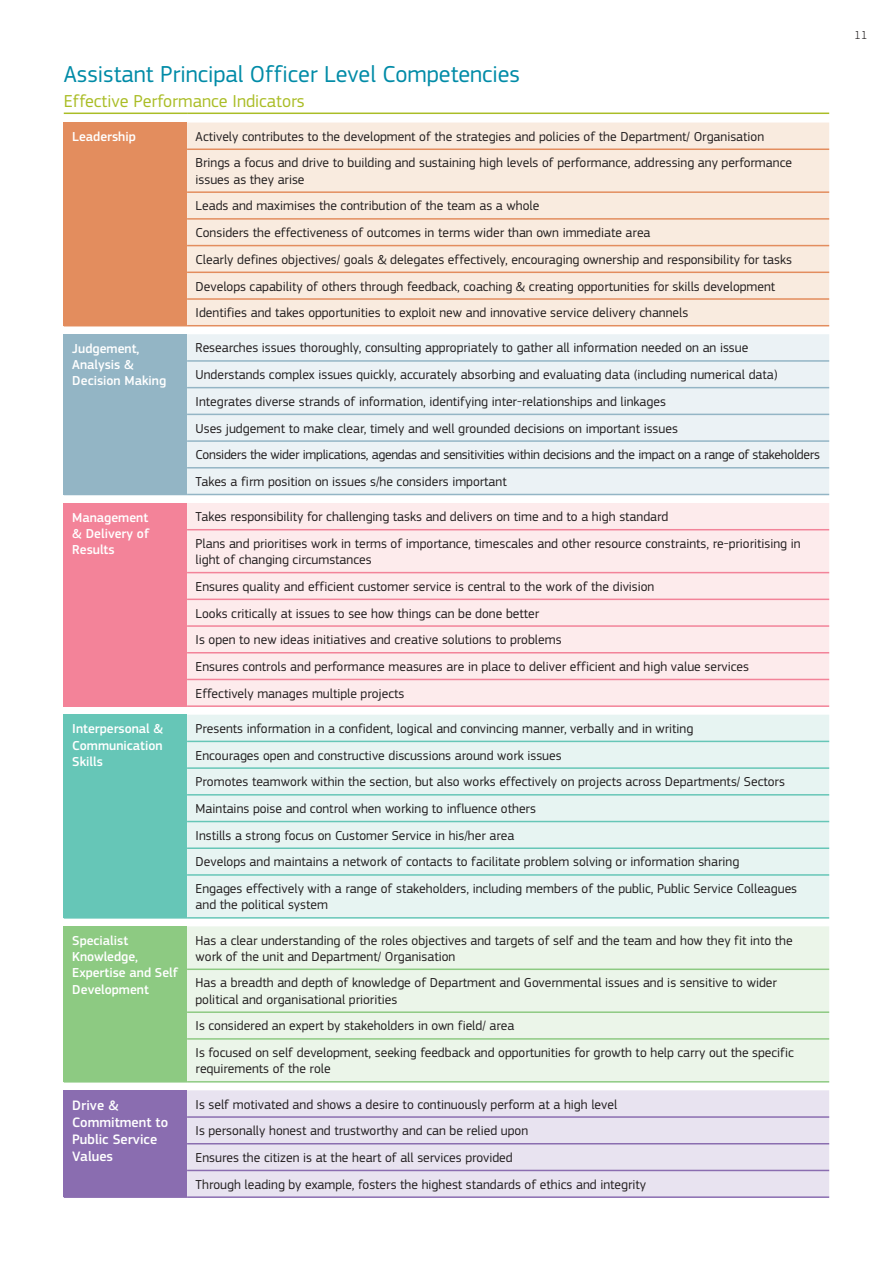
<style>
.page{position:relative;width:893px;height:1263px;background:#fff}
.page>*{position:absolute;margin:0;border:0;box-sizing:border-box;transform-origin:0 0}
.Competency_head{font:24px "EC Square Sans Pro";color:#008ba7}
.table_heading{font:18px "EC Square Sans Pro";color:#aabd26}
.table_left{font:500 14.25px/17.1px "EC Square Sans Pro";color:#fff}
.table_body{font:13.5px/16.2px "EC Square Sans Pro";color:#231f20}
.table_left-2{font:500 13.5px/16.2px "EC Square Sans Pro";color:#fff}
.table_body-2{font:13.5px "EC Square Sans Pro";letter-spacing:-.02em;color:#231f20}
.t1{font:300 12px "EC Square Sans Pro";color:#231f20}
</style>
<div class="page">
<svg style="left:64px;top:112px;width:765px;height:11px"></svg>
<div style="left:64px;top:123px;width:123px;height:203px;background:#e38d5e"></div>
<div style="left:187px;top:123px;width:642px;height:202px;background:#f9ebdf"></div>
<div style="left:64px;top:334px;width:123px;height:160px;background:#93b5c5"></div>
<div style="left:187px;top:334px;width:642px;height:160px;background:#ebf2f5"></div>
<div style="left:64px;top:503px;width:123px;height:203px;background:#f38399"></div>
<div style="left:187px;top:503px;width:642px;height:202px;background:#fdebec"></div>
<div style="left:64px;top:715px;width:123px;height:203px;background:#66c6b7"></div>
<div style="left:187px;top:715px;width:642px;height:202px;background:#e7f4f2"></div>
<div style="left:64px;top:926px;width:123px;height:156px;background:#8dca82"></div>
<div style="left:187px;top:926px;width:642px;height:155px;background:#ebf5e9"></div>
<div style="left:64px;top:1090px;width:123px;height:107px;background:#8a6db0"></div>
<div style="left:187px;top:1090px;width:642px;height:106px;background:#e8e3f0"></div>
<hr style="left:64px;top:113px;width:123px;height:1px;background:#aabd26">
<hr style="left:187px;top:113px;width:642px;height:1px;background:#aabd26">
<hr style="left:187px;top:298px;width:642px;height:2px;background:#e38d5e">
<hr style="left:187px;top:325px;width:642px;height:1px;background:#e38d5e">
<hr style="left:187px;top:148px;width:642px;height:2px;background:#e38d5e">
<hr style="left:187px;top:191px;width:642px;height:2px;background:#e38d5e">
<hr style="left:187px;top:218px;width:642px;height:2px;background:#e38d5e">
<hr style="left:187px;top:245px;width:642px;height:1px;background:#e38d5e">
<hr style="left:187px;top:272px;width:642px;height:1px;background:#e38d5e">
<hr style="left:64px;top:494px;width:123px;height:1px;background:#93b5c5">
<hr style="left:187px;top:360px;width:642px;height:2px;background:#93b5c5">
<hr style="left:187px;top:387px;width:642px;height:1px;background:#93b5c5">
<hr style="left:187px;top:414px;width:642px;height:1px;background:#93b5c5">
<hr style="left:187px;top:440px;width:642px;height:2px;background:#93b5c5">
<hr style="left:187px;top:467px;width:642px;height:1px;background:#93b5c5">
<hr style="left:187px;top:494px;width:642px;height:1px;background:#93b5c5">
<hr style="left:64px;top:705px;width:123px;height:2px;background:#f38399">
<hr style="left:187px;top:529px;width:642px;height:1px;background:#f38399">
<hr style="left:187px;top:572px;width:642px;height:1px;background:#f38399">
<hr style="left:187px;top:599px;width:642px;height:1px;background:#f38399">
<hr style="left:187px;top:625px;width:642px;height:2px;background:#f38399">
<hr style="left:187px;top:652px;width:642px;height:1px;background:#f38399">
<hr style="left:187px;top:679px;width:642px;height:1px;background:#f38399">
<hr style="left:187px;top:705px;width:642px;height:2px;background:#f38399">
<hr style="left:64px;top:917px;width:123px;height:2px;background:#66c6b7">
<hr style="left:187px;top:741px;width:642px;height:1px;background:#66c6b7">
<hr style="left:187px;top:767px;width:642px;height:2px;background:#66c6b7">
<hr style="left:187px;top:794px;width:642px;height:1px;background:#66c6b7">
<hr style="left:187px;top:821px;width:642px;height:1px;background:#66c6b7">
<hr style="left:187px;top:847px;width:642px;height:2px;background:#66c6b7">
<hr style="left:187px;top:874px;width:642px;height:2px;background:#66c6b7">
<hr style="left:187px;top:917px;width:642px;height:2px;background:#66c6b7">
<hr style="left:64px;top:1196px;width:123px;height:2px;background:#8a6db0">
<hr style="left:187px;top:1116px;width:642px;height:2px;background:#8a6db0">
<hr style="left:187px;top:1143px;width:642px;height:1px;background:#8a6db0">
<hr style="left:187px;top:1170px;width:642px;height:1px;background:#8a6db0">
<hr style="left:187px;top:1196px;width:642px;height:2px;background:#8a6db0">
<hr style="left:187px;top:968px;width:642px;height:2px;background:#8dca82">
<hr style="left:187px;top:1011px;width:642px;height:2px;background:#8dca82">
<hr style="left:187px;top:1038px;width:642px;height:2px;background:#8dca82">
<hr style="left:187px;top:1081px;width:642px;height:1px;background:#8dca82">
<p class="Competency_head" style="left:64px;top:60px;width:458px">Assistant Principal Officer Level Competencies</p>
<p class="table_heading" style="left:64px;top:91px;width:243px">Effective Performance Indicators</p>
<p class="table_left-2" style="left:72px;top:129px;width:65px">Leadership</p>
<p class="table_body" style="left:196px;top:128px;width:570px">Actively contributes to the development of the strategies and policies of the Department/ Organisation</p>
<p class="table_body" style="left:196px;top:155px;width:598px">Brings a focus and drive to building and sustaining high levels of performance, addressing any performance issues as they arise</p>
<p class="table_body" style="left:196px;top:198px;width:345px">Leads and maximises the contribution of the team as a whole</p>
<p class="table_body" style="left:196px;top:225px;width:456px">Considers the effectiveness of outcomes in terms wider than own immediate area</p>
<p class="table_body" style="left:196px;top:251px;width:598px">Clearly defines objectives/ goals &amp; delegates effectively, encouraging ownership and responsibility for tasks</p>
<p class="table_body" style="left:196px;top:278px;width:581px">Develops capability of others through feedback, coaching &amp; creating opportunities for skills development</p>
<p class="table_body" style="left:196px;top:305px;width:494px">Identifies and takes opportunities to exploit new and innovative service delivery channels</p>
<p class="table_left-2" style="left:72px;top:341px;width:95px">Judgement,<br>Analysis &amp;<br>Decision Making</p>
<p class="table_body" style="left:196px;top:340px;width:554px">Researches issues thoroughly, consulting appropriately to gather all information needed on an issue</p>
<p class="table_body" style="left:196px;top:367px;width:584px">Understands complex issues quickly, accurately absorbing and evaluating data (including numerical data)</p>
<p class="table_body" style="left:196px;top:393px;width:472px">Integrates diverse strands of information, identifying inter-relationships and linkages</p>
<p class="table_body" style="left:196px;top:420px;width:484px">Uses judgement to make clear, timely and well grounded decisions on important issues</p>
<p class="table_body-2" style="left:196px;top:447px;width:626px">Considers the wider implications, agendas and sensitivities within decisions and the impact on a range of stakeholders</p>
<p class="table_body" style="left:196px;top:473px;width:313px">Takes a firm position on issues s/he considers important</p>
<p class="table_left-2" style="left:72px;top:509px;width:79px;text-align:justify">Management &amp; Delivery of Results</p>
<p class="table_body" style="left:196px;top:509px;width:474px">Takes responsibility for challenging tasks and delivers on time and to a high standard</p>
<p class="table_body" style="left:196px;top:535px;width:606px">Plans and prioritises work in terms of importance, timescales and other resource constraints, re-prioritising in light of changing circumstances</p>
<p class="table_body" style="left:196px;top:578px;width:460px">Ensures quality and efficient customer service is central to the work of the division</p>
<p class="table_body" style="left:196px;top:605px;width:345px">Looks critically at issues to see how things can be done better</p>
<p class="table_body" style="left:196px;top:632px;width:367px">Is open to new ideas initiatives and creative solutions to problems</p>
<p class="table_body" style="left:196px;top:658px;width:555px">Ensures controls and performance measures are in place to deliver efficient and high value services</p>
<p class="table_body" style="left:196px;top:685px;width:210px">Effectively manages multiple projects</p>
<p class="table_left-2" style="left:72px;top:721px;width:93px;text-align:justify">Interpersonal &amp; Communication Skills</p>
<p class="table_body" style="left:196px;top:720px;width:499px">Presents information in a confident, logical and convincing manner, verbally and in writing</p>
<p class="table_body" style="left:196px;top:747px;width:367px">Encourages open and constructive discussions around work issues</p>
<p class="table_body" style="left:196px;top:774px;width:591px">Promotes teamwork within the section, but also works effectively on projects across Departments/ Sectors</p>
<p class="table_body" style="left:196px;top:800px;width:342px">Maintains poise and control when working to influence others</p>
<p class="table_body" style="left:196px;top:827px;width:320px">Instills a strong focus on Customer Service in his/her area</p>
<p class="table_body" style="left:196px;top:854px;width:545px">Develops and maintains a network of contacts to facilitate problem solving or information sharing</p>
<p class="table_body" style="left:196px;top:881px;width:603px">Engages effectively with a range of stakeholders, including members of the public, Public Service Colleagues and the political system</p>
<p class="table_left-2" style="left:72px;top:933px;width:107px">Specialist<br>Knowledge,<br>Expertise and Self<br>Development</p>
<p class="table_body" style="left:196px;top:932px;width:599px">Has a clear understanding of the roles objectives and targets of self and the team and how they fit into the work of the unit and Department/ Organisation</p>
<p class="table_body" style="left:196px;top:975px;width:583px">Has a breadth and depth of knowledge of Department and Governmental issues and is sensitive to wider political and organisational priorities</p>
<p class="table_body" style="left:196px;top:1018px;width:320px">Is considered an expert by stakeholders in own field/ area</p>
<p class="table_body" style="left:196px;top:1045px;width:600px">Is focused on self development, seeking feedback and opportunities for growth to help carry out the specific requirements of the role</p>
<p class="table_left" style="left:72px;top:1096px;width:97px">Drive &amp;<br>Commitment to<br>Public Service<br>Values</p>
<p class="table_body" style="left:196px;top:1096px;width:423px">Is self motivated and shows a desire to continuously perform at a high level</p>
<p class="table_body" style="left:196px;top:1123px;width:334px">Is personally honest and trustworthy and can be relied upon</p>
<p class="table_body" style="left:196px;top:1149px;width:319px">Ensures the citizen is at the heart of all services provided</p>
<p class="table_body" style="left:196px;top:1176px;width:452px">Through leading by example, fosters the highest standards of ethics and integrity</p>
<p class="t1" style="left:855px;top:28px;width:14px">11</p>
</div>
